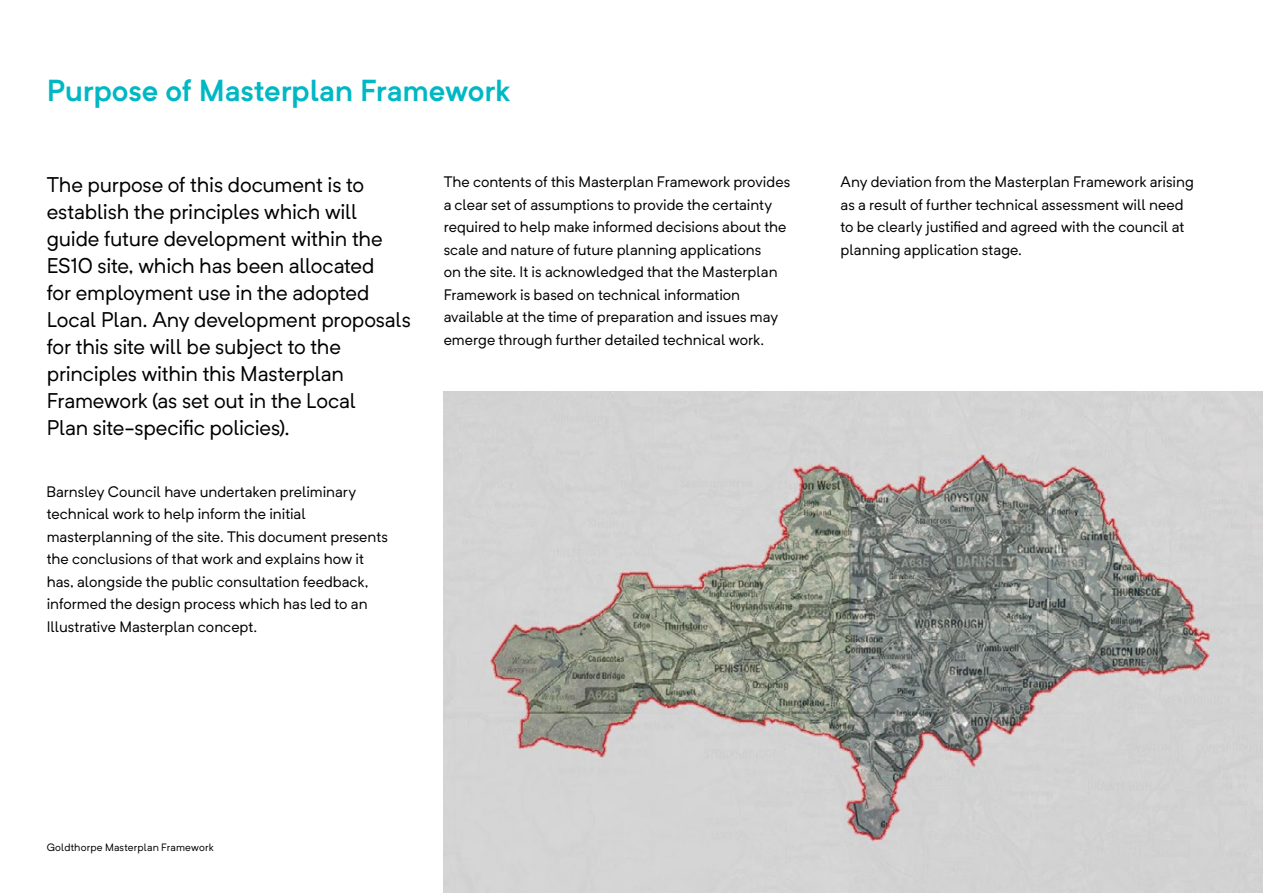
<style>
.page{position:relative;width:1263px;height:893px;background:#fff}
.page>*{position:absolute;margin:0;border:0;box-sizing:border-box;transform-origin:0 0}
.t1{font:600 30px "Neutrif Pro";letter-spacing:-.005em;color:#00b7c4}
.t2{font:21px/27px "Neutrif Pro";letter-spacing:-.01em;color:#000}
.t3{font:15px/22.5px "Neutrif Pro";color:#000}
.t4{font:10.5px "Neutrif Pro";letter-spacing:.015em;color:#000}
</style>
<div class="page">
<img style="left:444px;top:391px;width:819px;height:502px">
<h3 class="t1" style="left:47px;top:71px;width:465px">Purpose of Masterplan Framework</h3>
<p class="t2" style="left:47px;top:170px;width:366px">The purpose of this document is to establish the principles which will guide future development within the ES10 site, which has been allocated<br>for employment use in the adopted Local Plan. Any development proposals for this site will be subject to the principles within this Masterplan Framework (as set out in the Local<br>Plan site-specifc policies).</p>
<p class="t3" style="left:47px;top:480px;width:343px">Barnsley Council have undertaken preliminary technical work to help inform the initial masterplanning of the site. This document presents the conclusions of that work and explains how it has, alongside the public consultation feedback, informed the design process which has led to an Illustrative Masterplan concept.</p>
<p class="t3" style="left:444px;top:170px;width:348px">The contents of this Masterplan Framework provides a clear set of assumptions to provide the certainty required to help make informed decisions about the scale and nature of future planning applications<br>on the site. It is acknowledged that the Masterplan Framework is based on technical information available at the time of preparation and issues may emerge through further detailed technical work.</p>
<p class="t3" style="left:840px;top:170px;width:355px">Any deviation from the Masterplan Framework arising as a result of further technical assessment will need to be clearly justifed and agreed with the council at planning application stage.</p>
<p class="t4" style="left:47px;top:841px;width:168px">Goldthorpe Masterplan Framework</p>
</div>
